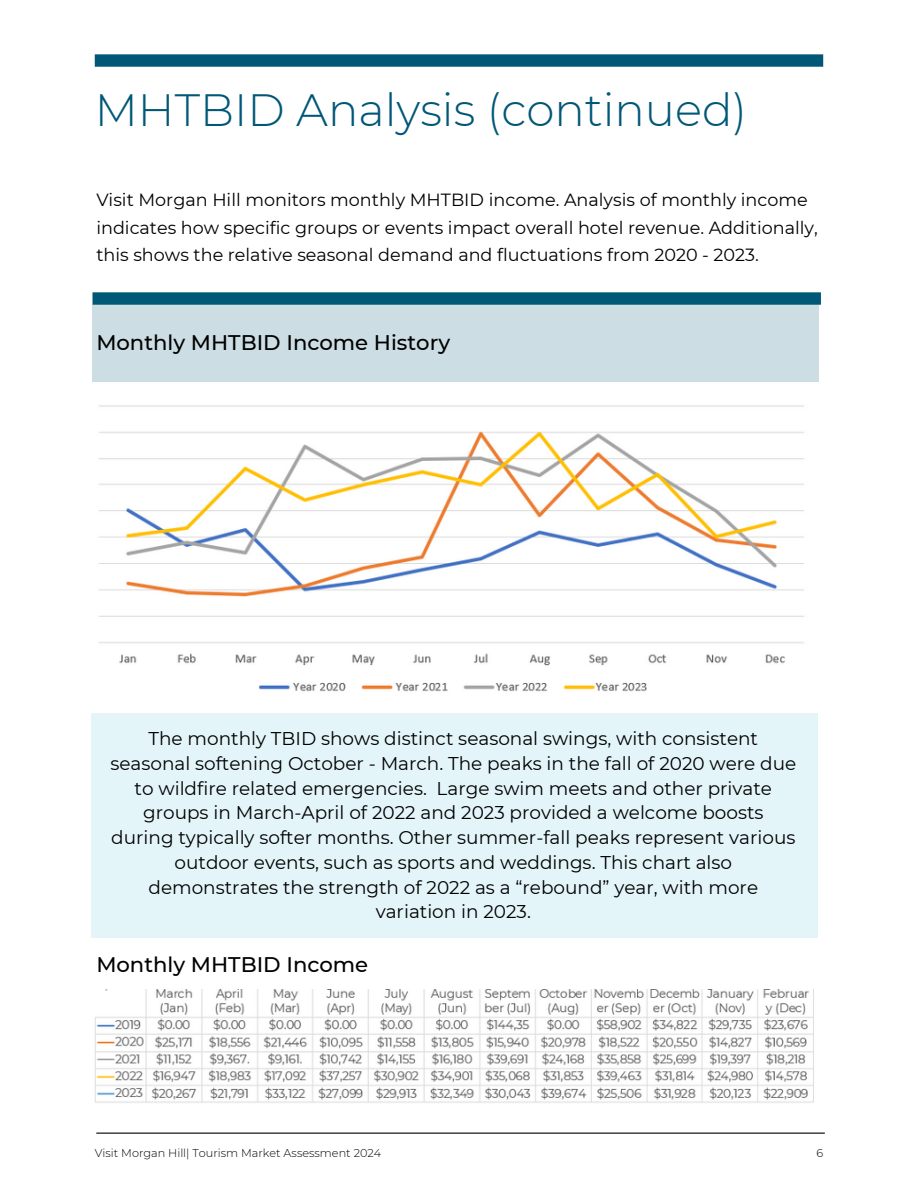
<style>
.page{position:relative;width:918px;height:1188px;background:#fff}
.page>*{position:absolute;margin:0;border:0;box-sizing:border-box;transform-origin:0 0}
.t1{font:300 45.15px "Montserrat";color:#005776}
.t2{font:500 21.15px "Montserrat";color:#000}
.t3{font:18.45px/24.8px "Montserrat";color:#000;text-align:center}
.t4{font:17.55px/27.5px "Montserrat";color:#000}
.t5{font:300 11.25px "Montserrat";color:#000}
</style>
<div class="page">
<div style="left:92px;top:304px;width:727px;height:78px;background:#ccdde3"></div>
<div style="left:91px;top:713px;width:727px;height:225px;background:#e4f5f9"></div>
<hr style="left:96px;top:1133px;width:729px;height:1px;background:#000">
<div style="left:95px;top:54px;width:728px;height:13px;background:#005776"></div>
<div style="left:93px;top:292px;width:728px;height:13px;background:#005776"></div>
<img style="left:98px;top:405px;width:707px;height:287px">
<img style="left:94px;top:989px;width:720px;height:114px">
<h1 class="t1" style="left:95px;top:83px;width:654px">MHTBID Analysis (continued)</h1>
<p class="t4" style="left:96px;top:186px;width:723px">Visit Morgan Hill monitors monthly MHTBID income. Analysis of monthly income indicates how specific groups or events impact overall hotel revenue. Additionally, this shows the relative seasonal demand and fluctuations from 2020 - 2023.</p>
<p class="t2" style="left:96px;top:330px;width:355px">Monthly MHTBID Income History</p>
<p class="t3" style="left:110px;top:726px;width:687px">The monthly TBID shows distinct seasonal swings, with consistent seasonal softening October - March. The peaks in the fall of 2020 were due to wildfire related emergencies. Large swim meets and other private groups in March-April of 2022 and 2023 provided a welcome boosts during typically softer months. Other summer-fall peaks represent various outdoor events, such as sports and weddings. This chart also demonstrates the strength of 2022 as a “rebound” year, with more variation in 2023.</p>
<p class="t2" style="left:96px;top:952px;width:273px">Monthly MHTBID Income</p>
<p class="t5" style="left:95px;top:1146px;width:288px">Visit Morgan Hill| Tourism Market Assessment 2024</p>
<p class="t5" style="left:816px;top:1146px;width:8px">6</p>
</div>
